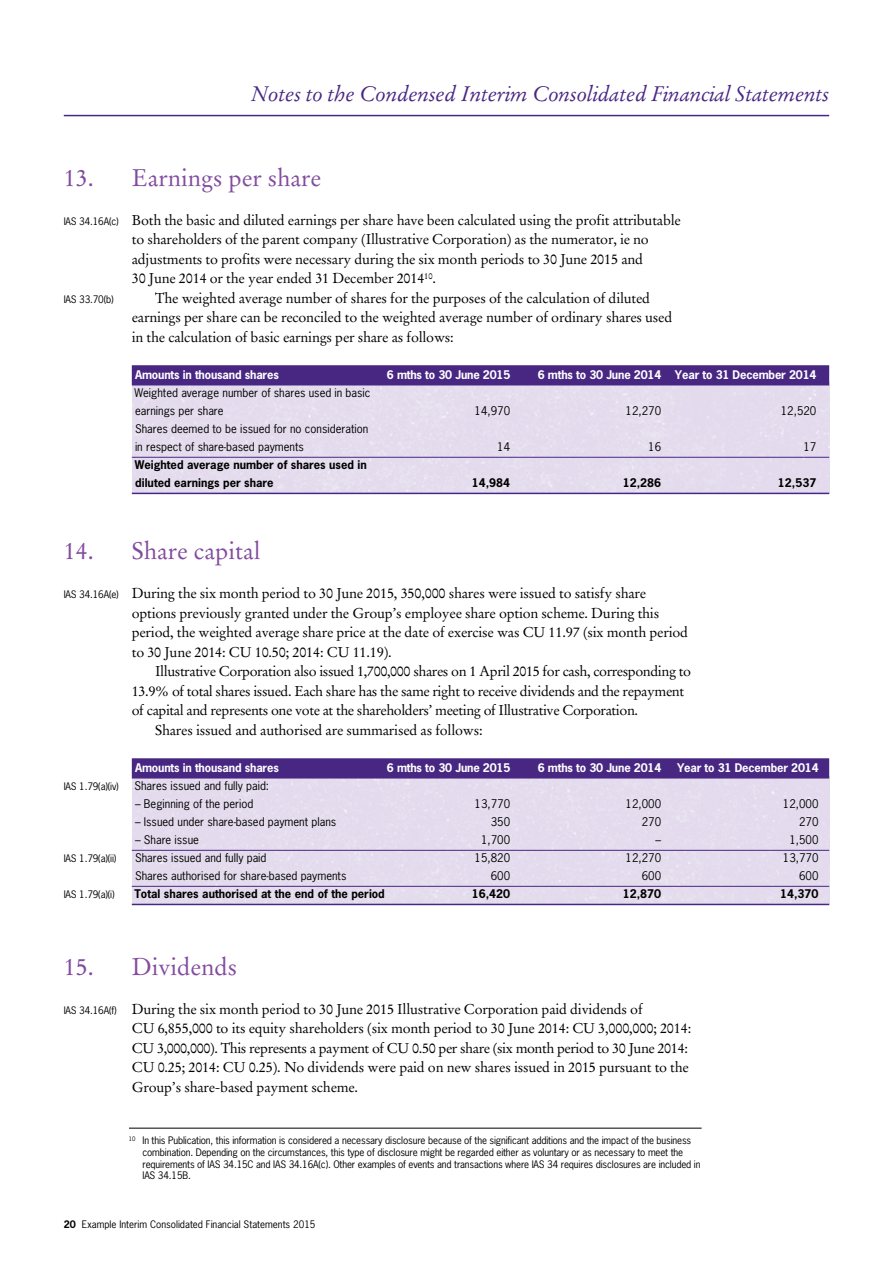
<style>
.page{position:relative;width:893px;height:1263px;background:#fff}
.page>*{position:absolute;margin:0;border:0;box-sizing:border-box;transform-origin:0 0}
.t1{font:24px "Stempel Garamond";color:#824c9e}
.t2{font:italic 21px "Stempel Garamond";letter-spacing:-.015em;color:#482783}
.t3{font:14.25px/19.5px "Stempel Garamond";letter-spacing:-.015em;color:#000}
.t4{font:11.25px/18px "News Gothic";color:#000}
.t5{font:700 11.25px "News Gothic";letter-spacing:-.015em;color:#fff}
.t6{font:700 11.25px/18px "News Gothic";color:#000}
.t7{font:9.75px/11.7px "News Gothic";letter-spacing:-.015em;color:#000}
.s1{font-family:"News Gothic";font-size:9.75px}
.s2{font-weight:700}
</style>
<div class="page">
<hr style="left:64px;top:115px;width:765px;height:1px;background:#482783">
<hr style="left:129px;top:1128px;width:573px;height:1px;background:#000">
<div style="left:132px;top:365px;width:697px;height:20px;background:#482783"></div>
<hr style="left:132px;top:457px;width:697px;height:1px;background:#482783">
<hr style="left:132px;top:493px;width:697px;height:1px;background:#482783">
<div style="left:132px;top:758px;width:697px;height:20px;background:#482783"></div>
<hr style="left:132px;top:850px;width:697px;height:1px;background:#482783">
<hr style="left:132px;top:886px;width:697px;height:1px;background:#482783">
<hr style="left:132px;top:904px;width:697px;height:1px;background:#482783">
<h2 class="t2" style="left:251px;top:81px;width:580px">Notes to the Condensed Interim Consolidated Financial Statements</h2>
<h1 class="t1" style="left:64px;top:163px;width:259px">13. Earnings per share</h1>
<p class="t3" style="left:132px;top:210px;width:550px;text-indent:-68px"><span class="s1">IAS 34.16A(c)</span> Both the basic and diluted earnings per share have been calculated using the profit attributable to shareholders of the parent company (Illustrative Corporation) as the numerator, ie no adjustments to profits were necessary during the six month periods to 30 June 2015 and<br>30 June 2014 or the year ended 31 December 2014<sup>10</sup>.</p>
<p class="t7" style="left:64px;top:293px;width:51px">IAS 33.70(b)</p>
<p class="t3" style="left:132px;top:288px;width:542px;text-indent:23px">The weighted average number of shares for the purposes of the calculation of diluted earnings per share can be reconciled to the weighted average number of ordinary shares used in the calculation of basic earnings per share as follows:</p>
<p class="t5" style="left:135px;top:368px;width:145px">Amounts in thousand shares</p>
<p class="t5" style="left:387px;top:368px;width:125px">6 mths to 30 June 2015</p>
<p class="t5" style="left:538px;top:368px;width:280px">6 mths to 30 June 2014 Year to 31 December 2014</p>
<p class="t4" style="left:134px;top:384px;width:238px">Weighted average number of shares used in basic earnings per share</p>
<p class="t4" style="left:475px;top:402px;width:37px">14,970</p>
<p class="t4" style="left:626px;top:402px;width:37px">12,270</p>
<p class="t4" style="left:781px;top:402px;width:37px">12,520</p>
<p class="t4" style="left:135px;top:420px;width:235px">Shares deemed to be issued for no consideration in respect of share-based payments</p>
<p class="t6" style="left:135px;top:456px;width:233px">Weighted average number of shares used in diluted earnings per share</p>
<p class="t4" style="left:497px;top:438px;width:14px">14</p>
<p class="t4" style="left:648px;top:438px;width:14px">16</p>
<p class="t4" style="left:803px;top:438px;width:14px">17</p>
<p class="t6" style="left:472px;top:474px;width:40px">14,984</p>
<p class="t6" style="left:623px;top:474px;width:40px">12,286</p>
<p class="t6" style="left:778px;top:474px;width:40px">12,537</p>
<h1 class="t1" style="left:64px;top:537px;width:198px">14. Share capital</h1>
<p class="t3" style="left:132px;top:584px;width:558px;text-indent:-68px"><span class="s1">IAS 34.16A(e)</span> During the six month period to 30 June 2015, 350,000 shares were issued to satisfy share options previously granted under the Group’s employee share option scheme. During this period, the weighted average share price at the date of exercise was CU 11.97 (six month period to 30 June 2014: CU 10.50; 2014: CU 11.19).</p>
<p class="t3" style="left:155px;top:662px;width:537px">Illustrative Corporation also issued 1,700,000 shares on 1 April 2015 for cash, corresponding to</p>
<p class="t3" style="left:132px;top:681px;width:554px">13.9% of total shares issued. Each share has the same right to receive dividends and the repayment</p>
<p class="t3" style="left:132px;top:701px;width:508px">of capital and represents one vote at the shareholders’ meeting of Illustrative Corporation.</p>
<p class="t3" style="left:155px;top:720px;width:329px">Shares issued and authorised are summarised as follows:</p>
<p class="t5" style="left:135px;top:761px;width:145px">Amounts in thousand shares</p>
<p class="t5" style="left:387px;top:761px;width:125px">6 mths to 30 June 2015</p>
<p class="t5" style="left:538px;top:761px;width:125px">6 mths to 30 June 2014</p>
<p class="t5" style="left:677px;top:761px;width:143px">Year to 31 December 2014</p>
<p class="t7" style="left:64px;top:781px;width:56px">IAS 1.79(a)(iv)</p>
<p class="t4" style="left:134px;top:777px;width:136px">Shares issued and fully paid:</p>
<p class="t4" style="left:135px;top:795px;width:120px">– Beginning of the period</p>
<p class="t4" style="left:475px;top:795px;width:37px">13,770</p>
<p class="t4" style="left:626px;top:795px;width:37px">12,000</p>
<p class="t4" style="left:783px;top:795px;width:37px">12,000</p>
<p class="t4" style="left:135px;top:813px;width:203px">– Issued under share-based payment plans</p>
<p class="t4" style="left:491px;top:813px;width:21px">350</p>
<p class="t4" style="left:642px;top:813px;width:21px">270</p>
<p class="t4" style="left:799px;top:813px;width:21px">270</p>
<p class="t4" style="left:135px;top:831px;width:65px">– Share issue</p>
<p class="t4" style="left:481px;top:831px;width:31px">1,700</p>
<p class="t4" style="left:656px;top:831px;width:7px">–</p>
<p class="t4" style="left:789px;top:831px;width:31px">1,500</p>
<p class="t7" style="left:64px;top:853px;width:54px">IAS 1.79(a)(ii)</p>
<p class="t4" style="left:135px;top:849px;width:133px">Shares issued and fully paid</p>
<p class="t4" style="left:475px;top:849px;width:37px">15,820</p>
<p class="t4" style="left:626px;top:849px;width:37px">12,270</p>
<p class="t4" style="left:783px;top:849px;width:37px">13,770</p>
<p class="t4" style="left:135px;top:867px;width:213px">Shares authorised for share-based payments</p>
<p class="t4" style="left:491px;top:867px;width:21px">600</p>
<p class="t4" style="left:642px;top:867px;width:21px">600</p>
<p class="t4" style="left:799px;top:867px;width:21px">600</p>
<p class="t7" style="left:64px;top:889px;width:52px">IAS 1.79(a)(i)</p>
<p class="t6" style="left:134px;top:885px;width:252px">Total shares authorised at the end of the period</p>
<p class="t6" style="left:472px;top:885px;width:40px">16,420</p>
<p class="t6" style="left:623px;top:885px;width:40px">12,870</p>
<p class="t6" style="left:780px;top:885px;width:40px">14,370</p>
<h1 class="t1" style="left:64px;top:952px;width:175px">15. Dividends</h1>
<p class="t3" style="left:132px;top:999px;width:561px;text-indent:-68px"><span class="s1">IAS 34.16A(f)</span> During the six month period to 30 June 2015 Illustrative Corporation paid dividends of<br>CU 6,855,000 to its equity shareholders (six month period to 30 June 2014: CU 3,000,000; 2014:<br>CU 3,000,000). This represents a payment of CU 0.50 per share (six month period to 30 June 2014:<br>CU 0.25; 2014: CU 0.25). No dividends were paid on new shares issued in 2015 pursuant to the Group’s share-based payment scheme.</p>
<p class="t7" style="left:142px;top:1135px;width:560px;text-indent:-14px"><sup>10</sup> In this Publication, this information is considered a necessary disclosure because of the significant additions and the impact of the business combination. Depending on the circumstances, this type of disclosure might be regarded either as voluntary or as necessary to meet the requirements of IAS 34.15C and IAS 34.16A(c). Other examples of events and transactions where IAS 34 requires disclosures are included in IAS 34.15B.</p>
<p class="t7" style="left:64px;top:1219px;width:253px"><span class="s2">20</span> Example Interim Consolidated Financial Statements 2015</p>
</div>
